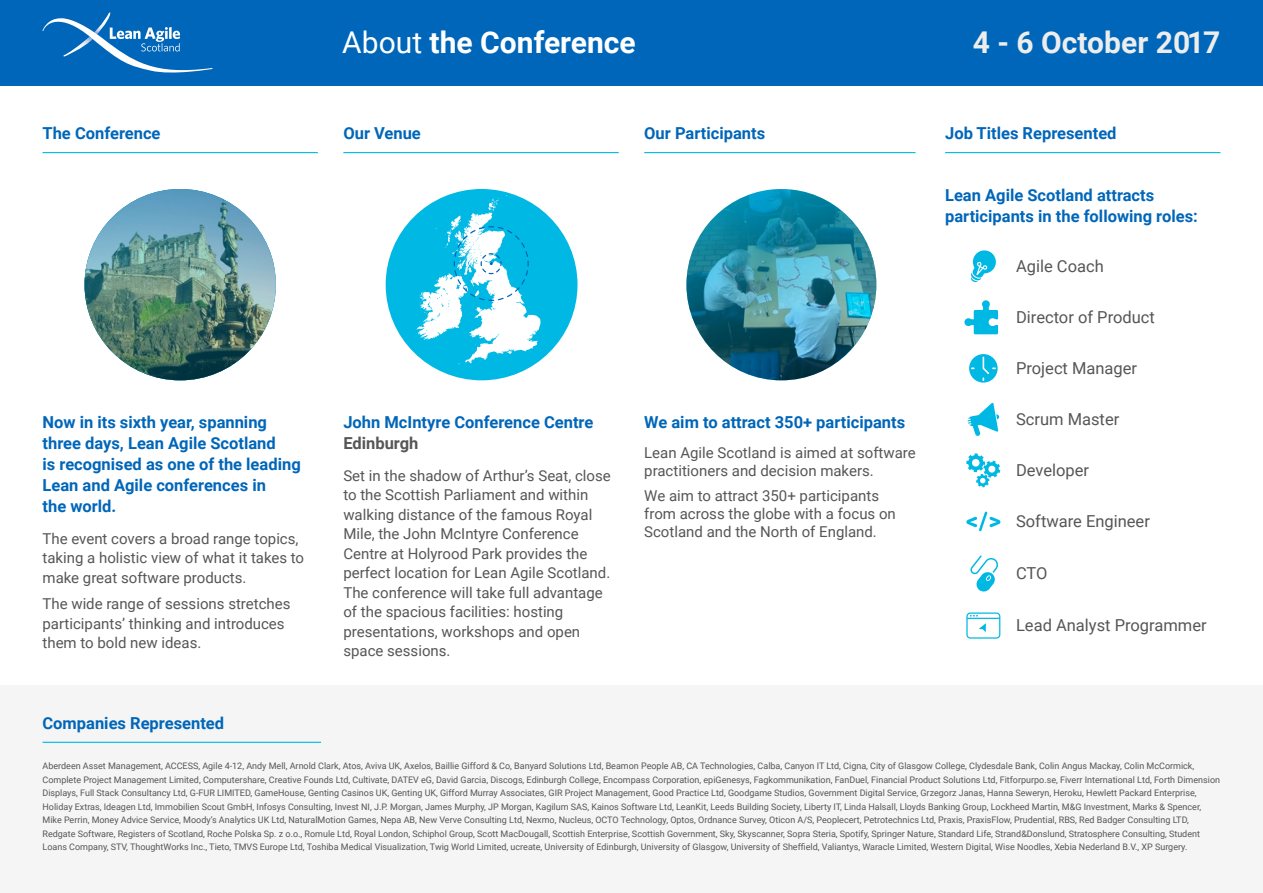
<style>
.page{position:relative;width:1263px;height:893px;background:#fff}
.page>*{position:absolute;margin:0;border:0;box-sizing:border-box;transform-origin:0 0}
.t1{font:700 30px "Roboto";color:#fff}
.t2{font:700 30px "Roboto";color:#ededec}
.t3{font:700 16.5px/21px "Roboto";color:#0066b9}
.t4{font:16.5px "Roboto";color:#565655}
.t5{font:700 16.5px "Roboto";color:#565655}
.t6{font:15px/19.5px "Roboto";color:#565655}
.t7{font:9px/13.5px "Roboto";color:#565655}
.s1{font-weight:400}
</style>
<div class="page">
<hr style="left:43px;top:152px;width:275px;height:1px;background:#00b8e4">
<hr style="left:343px;top:152px;width:276px;height:1px;background:#00b8e4">
<hr style="left:644px;top:152px;width:271px;height:1px;background:#00b8e4">
<hr style="left:945px;top:152px;width:275px;height:1px;background:#00b8e4">
<img style="left:686px;top:189px;width:190px;height:191px">
<div style="left:386px;top:189px;width:191px;height:191px;background:#00b8e4;border-radius:50%"></div>
<svg style="left:415px;top:189px;width:126px;height:177px"></svg>
<div style="left:0;top:0;width:1263px;height:85px;background:#0066b9"></div>
<svg style="left:969px;top:354px;width:29px;height:29px"></svg>
<svg style="left:968px;top:403px;width:31px;height:33px"></svg>
<svg style="left:966px;top:453px;width:34px;height:34px"></svg>
<div style="left:0;top:685px;width:1263px;height:208px;background:#f5f5f5"></div>
<hr style="left:43px;top:742px;width:278px;height:1px;background:#00b8e4">
<svg style="left:42px;top:12px;width:171px;height:61px"></svg>
<img style="left:85px;top:189px;width:191px;height:191px">
<svg style="left:970px;top:250px;width:26px;height:32px"></svg>
<svg style="left:966px;top:512px;width:34px;height:19px"></svg>
<svg style="left:970px;top:555px;width:28px;height:37px"></svg>
<svg style="left:966px;top:612px;width:34px;height:27px"></svg>
<svg style="left:964px;top:300px;width:34px;height:34px"></svg>
<h1 class="t1" style="left:342px;top:22px;width:295px"><span class="s1">About</span> the Conference</h1>
<h1 class="t2" style="left:973px;top:22px;width:249px">4 - 6 October 2017</h1>
<h2 class="t3" style="left:43px;top:122px;width:120px">The Conference</h2>
<h2 class="t3" style="left:343px;top:122px;width:79px">Our Venue</h2>
<h2 class="t3" style="left:644px;top:122px;width:122px">Our Participants</h2>
<h2 class="t3" style="left:945px;top:122px;width:173px">Job Titles Represented</h2>
<h2 class="t3" style="left:945px;top:184px;width:254px">Lean Agile Scotland attracts participants in the following roles:</h2>
<h2 class="t4" style="left:1016px;top:255px;width:89px">Agile Coach</h2>
<h2 class="t3" style="left:43px;top:411px;width:260px">Now in its sixth year, spanning three days, Lean Agile Scotland<br>is recognised as one of the leading<br>Lean and Agile conferences in<br>the world.</h2>
<h3 class="t6" style="left:43px;top:528px;width:263px">The event covers a broad range topics, taking a holistic view of what it takes to make great software products.</h3>
<h3 class="t6" style="left:43px;top:593px;width:249px">The wide range of sessions stretches participants’ thinking and introduces them to bold new ideas.</h3>
<h2 class="t3" style="left:343px;top:411px;width:251px">John McIntyre Conference Centre</h2>
<h2 class="t5" style="left:343px;top:431px;width:77px">Edinburgh</h2>
<p class="t6" style="left:343px;top:465px;width:269px">Set in the shadow of Arthur’s Seat, close to the Scottish Parliament and within walking distance of the famous Royal Mile, the John McIntyre Conference Centre at Holyrood Park provides the perfect location for Lean Agile Scotland.<br>The conference will take full advantage of the spacious facilities: hosting presentations, workshops and open space sessions.</p>
<h2 class="t3" style="left:644px;top:411px;width:262px">We aim to attract 350+ participants</h2>
<h3 class="t6" style="left:644px;top:443px;width:273px;line-height:18px">Lean Agile Scotland is aimed at software practitioners and decision makers.</h3>
<h3 class="t6" style="left:644px;top:486px;width:253px;line-height:18px">We aim to attract 350+ participants from across the globe with a focus on<br>Scotland and the North of England.</h3>
<h2 class="t4" style="left:1016px;top:306px;width:140px">Director of Product</h2>
<h2 class="t4" style="left:1016px;top:357px;width:123px">Project Manager</h2>
<h2 class="t4" style="left:1016px;top:408px;width:105px">Scrum Master</h2>
<h2 class="t4" style="left:1016px;top:459px;width:75px">Developer</h2>
<h2 class="t4" style="left:1016px;top:510px;width:135px">Software Engineer</h2>
<h2 class="t4" style="left:1016px;top:562px;width:33px">CTO</h2>
<h2 class="t4" style="left:1016px;top:614px;width:192px">Lead Analyst Programmer</h2>
<h2 class="t3" style="left:43px;top:712px;width:183px">Companies Represented</h2>
<p class="t7" style="left:43px;top:759px;width:1179px">Aberdeen Asset Management, ACCESS, Agile 4-12, Andy Mell, Arnold Clark, Atos, Aviva UK, Axelos, Baillie Gifford &amp; Co, Banyard Solutions Ltd, Beamon People AB, CA Technologies, Calba, Canyon IT Ltd, Cigna, City of Glasgow College, Clydesdale Bank, Colin Angus Mackay, Colin McCormick, Complete Project Management Limited, Computershare, Creative Founds Ltd, Cultivate, DATEV eG, David Garcia, Discogs, Edinburgh College, Encompass Corporation, epiGenesys, Fagkommunikation, FanDuel, Financial Product Solutions Ltd, Fitforpurpo.se, Fiverr International Ltd, Forth Dimension Displays, Full Stack Consultancy Ltd, G-FUR LIMITED, GameHouse, Genting Casinos UK, Genting UK, Gifford Murray Associates, GIR Project Management, Good Practice Ltd, Goodgame Studios, Government Digital Service, Grzegorz Janas, Hanna Seweryn, Heroku, Hewlett Packard Enterprise, Holiday Extras, Ideagen Ltd, Immobilien Scout GmbH, Infosys Consulting, Invest NI, J.P. Morgan, James Murphy, JP Morgan, Kagilum SAS, Kainos Software Ltd, LeanKit, Leeds Building Society, Liberty IT, Linda Halsall, Lloyds Banking Group, Lockheed Martin, M&amp;G Investment, Marks &amp; Spencer, Mike Perrin, Money Advice Service, Moody’s Analytics UK Ltd, NaturalMotion Games, Nepa AB, New Verve Consulting Ltd, Nexmo, Nucleus, OCTO Technology, Optos, Ordnance Survey, Oticon A/S, Peoplecert, Petrotechnics Ltd, Praxis, PraxisFlow, Prudential, RBS, Red Badger Consulting LTD, Redgate Software, Registers of Scotland, Roche Polska Sp. z o.o., Romule Ltd, Royal London, Schiphol Group, Scott MacDougall, Scottish Enterprise, Scottish Government, Sky, Skyscanner, Sopra Steria, Spotify, Springer Nature, Standard Life, Strand&amp;Donslund, Stratosphere Consulting, Student Loans Company, STV, ThoughtWorks Inc., Tieto, TMVS Europe Ltd, Toshiba Medical Visualization, Twig World Limited, ucreate, University of Edinburgh, University of Glasgow, University of Sheffield, Valiantys, Waracle Limited, Western Digital, Wise Noodles, Xebia Nederland B.V., XP Surgery.</p>
</div>
